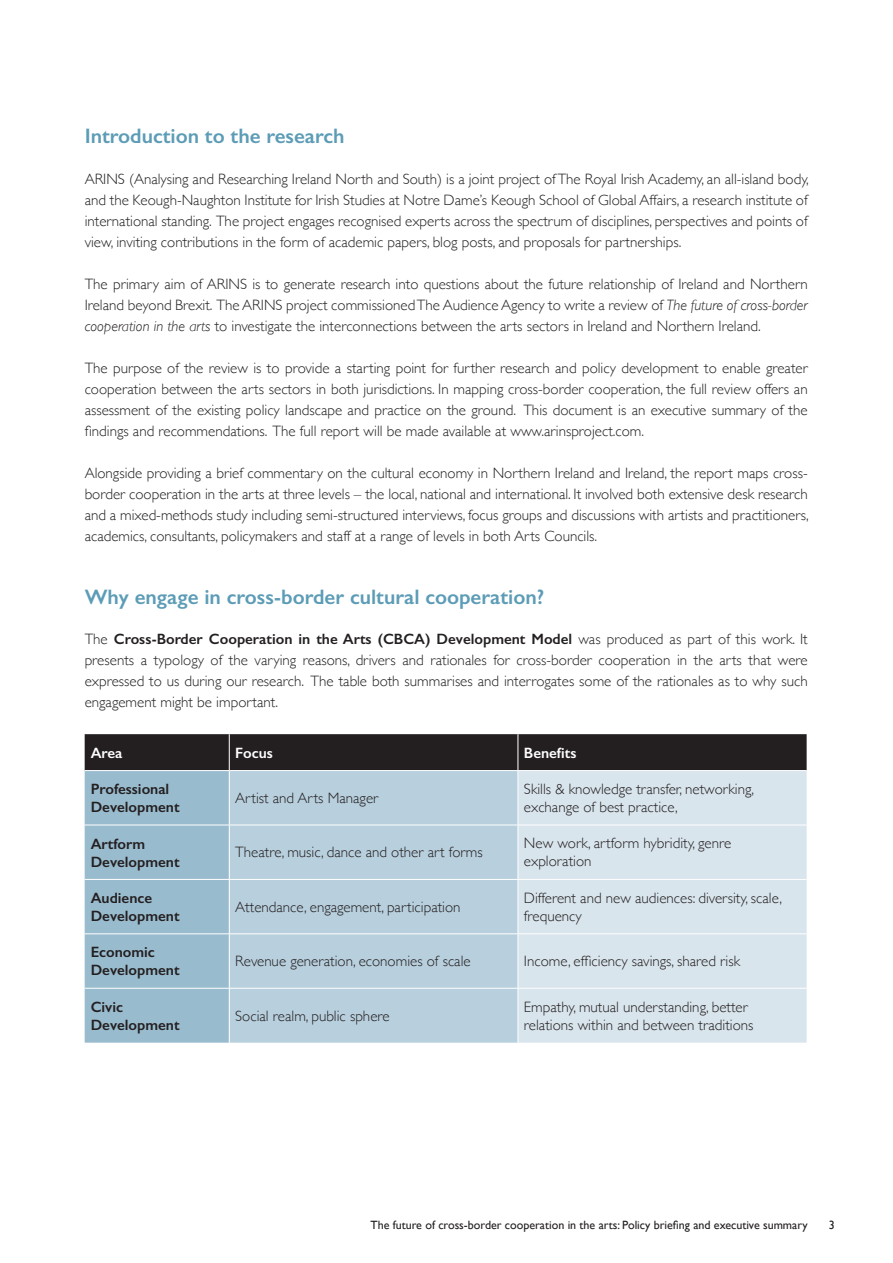
<style>
.page{position:relative;width:893px;height:1263px;background:#fff}
.page>*{position:absolute;margin:0;border:0;box-sizing:border-box;transform-origin:0 0}
.t1{font:600 21px "Gill Sans";color:#5c9cb6}
.t2{font:300 15px/21px "Gill Sans";color:#231f20;text-align:justify}
.t3{font:600 15px/18px "Gill Sans";color:#231f20}
.t4{font:600 15px "Gill Sans";color:#fff}
.t5{font:12px "Gill Sans";color:#231f20}
.s1{font-style:italic}
.s2{font-weight:600}
</style>
<div class="page">
<svg style="left:85px;top:734px;width:721px;height:308px;background:#6a7c88"></svg>
<div style="left:230px;top:771px;width:287px;height:271px;background:#b8cfdd"></div>
<div style="left:518px;top:771px;width:288px;height:271px;background:#d9e5ec"></div>
<hr style="left:229px;top:734px;width:1px;height:36px;background:#fff">
<hr style="left:517px;top:734px;width:1px;height:36px;background:#fff">
<hr style="left:85px;top:770px;width:144px;height:1px;background:#fff">
<hr style="left:229px;top:770px;width:289px;height:1px;background:#fff">
<hr style="left:229px;top:771px;width:1px;height:53px;background:#fff">
<hr style="left:518px;top:770px;width:288px;height:1px;background:#fff">
<hr style="left:517px;top:771px;width:1px;height:53px;background:#fff">
<hr style="left:85px;top:824px;width:144px;height:1px;background:#fff">
<hr style="left:229px;top:824px;width:289px;height:1px;background:#fff">
<hr style="left:229px;top:825px;width:1px;height:54px;background:#fff">
<hr style="left:518px;top:824px;width:288px;height:1px;background:#fff">
<hr style="left:517px;top:825px;width:1px;height:54px;background:#fff">
<hr style="left:85px;top:879px;width:144px;height:1px;background:#fff">
<hr style="left:229px;top:879px;width:289px;height:1px;background:#fff">
<hr style="left:229px;top:880px;width:1px;height:53px;background:#fff">
<hr style="left:518px;top:879px;width:288px;height:1px;background:#fff">
<hr style="left:517px;top:880px;width:1px;height:53px;background:#fff">
<hr style="left:85px;top:933px;width:144px;height:1px;background:#fff">
<hr style="left:229px;top:933px;width:289px;height:1px;background:#fff">
<hr style="left:229px;top:934px;width:1px;height:54px;background:#fff">
<hr style="left:518px;top:933px;width:288px;height:1px;background:#fff">
<hr style="left:517px;top:934px;width:1px;height:54px;background:#fff">
<hr style="left:85px;top:988px;width:144px;height:1px;background:#fff">
<hr style="left:229px;top:988px;width:289px;height:1px;background:#fff">
<hr style="left:229px;top:988px;width:1px;height:54px;background:#fff">
<hr style="left:518px;top:988px;width:288px;height:1px;background:#fff">
<hr style="left:517px;top:988px;width:1px;height:54px;background:#fff">
<h1 class="t1" style="left:85px;top:123px;width:261px">Introduction to the research</h1>
<p class="t2" style="left:85px;top:167px;width:726px">ARINS (Analysing and Researching Ireland North and South) is a joint project of The Royal Irish Academy, an all-island body, and the Keough-Naughton Institute for Irish Studies at Notre Dame’s Keough School of Global Affairs, a research institute of international standing. The project engages recognised experts across the spectrum of disciplines, perspectives and points of view, inviting contributions in the form of academic papers, blog posts, and proposals for partnerships.</p>
<p class="t2" style="left:85px;top:272px;width:724px">The primary aim of ARINS is to generate research into questions about the future relationship of Ireland and Northern Ireland beyond Brexit. The ARINS project commissioned The Audience Agency to write a review of <span class="s1">The future of cross-border cooperation in the arts</span> to investigate the interconnections between the arts sectors in Ireland and Northern Ireland.</p>
<p class="t2" style="left:85px;top:356px;width:724px">The purpose of the review is to provide a starting point for further research and policy development to enable greater cooperation between the arts sectors in both jurisdictions. In mapping cross-border cooperation, the full review offers an assessment of the existing policy landscape and practice on the ground. This document is an executive summary of the findings and recommendations. The full report will be made available at www.arinsproject.com.</p>
<p class="t2" style="left:85px;top:461px;width:726px">Alongside providing a brief commentary on the cultural economy in Northern Ireland and Ireland, the report maps cross&shy;border cooperation in the arts at three levels – the local, national and international. It involved both extensive desk research and a mixed-methods study including semi-structured interviews, focus groups and discussions with artists and practitioners, academics, consultants, policymakers and staff at a range of levels in both Arts Councils.</p>
<h1 class="t1" style="left:85px;top:584px;width:461px">Why engage in cross-border cultural cooperation?</h1>
<p class="t2" style="left:85px;top:628px;width:724px">The <span class="s2">Cross-Border Cooperation in the Arts (CBCA) Development Model</span> was produced as part of this work. It presents a typology of the varying reasons, drivers and rationales for cross-border cooperation in the arts that were expressed to us during our research. The table both summarises and interrogates some of the rationales as to why such engagement might be important.</p>
<p class="t4" style="left:91px;top:744px;width:33px">Area</p>
<p class="t4" style="left:235px;top:744px;width:39px">Focus</p>
<p class="t4" style="left:524px;top:744px;width:54px">Benefits</p>
<p class="t3" style="left:91px;top:780px;width:90px">Professional<br>Development</p>
<p class="t2" style="left:235px;top:787px;width:144px">Artist and Arts Manager</p>
<p class="t2" style="left:524px;top:779px;width:232px;line-height:18px">Skills &amp; knowledge transfer, networking, exchange of best practice,</p>
<p class="t3" style="left:91px;top:834px;width:90px">Artform<br>Development</p>
<p class="t2" style="left:235px;top:841px;width:249px">Theatre, music, dance and other art forms</p>
<p class="t2" style="left:524px;top:834px;width:209px;line-height:18px">New work, artform hybridity, genre exploration</p>
<p class="t3" style="left:91px;top:889px;width:90px">Audience<br>Development</p>
<p class="t2" style="left:235px;top:895px;width:227px">Attendance, engagement, participation</p>
<p class="t2" style="left:524px;top:888px;width:260px;line-height:18px">Different and new audiences: diversity, scale, frequency</p>
<p class="t3" style="left:91px;top:943px;width:90px">Economic<br>Development</p>
<p class="t2" style="left:235px;top:950px;width:237px">Revenue generation, economies of scale</p>
<p class="t2" style="left:524px;top:950px;width:218px">Income, efficiency savings, shared risk</p>
<p class="t3" style="left:91px;top:997px;width:90px">Civic<br>Development</p>
<p class="t2" style="left:235px;top:1004px;width:156px">Social realm, public sphere</p>
<p class="t2" style="left:524px;top:997px;width:231px;line-height:18px">Empathy, mutual understanding, better relations within and between traditions</p>
<p class="t5" style="left:370px;top:1218px;width:439px">The future of cross-border cooperation in the arts: Policy briefing and executive summary</p>
<p class="t5" style="left:829px;top:1218px;width:7px">3</p>
</div>
